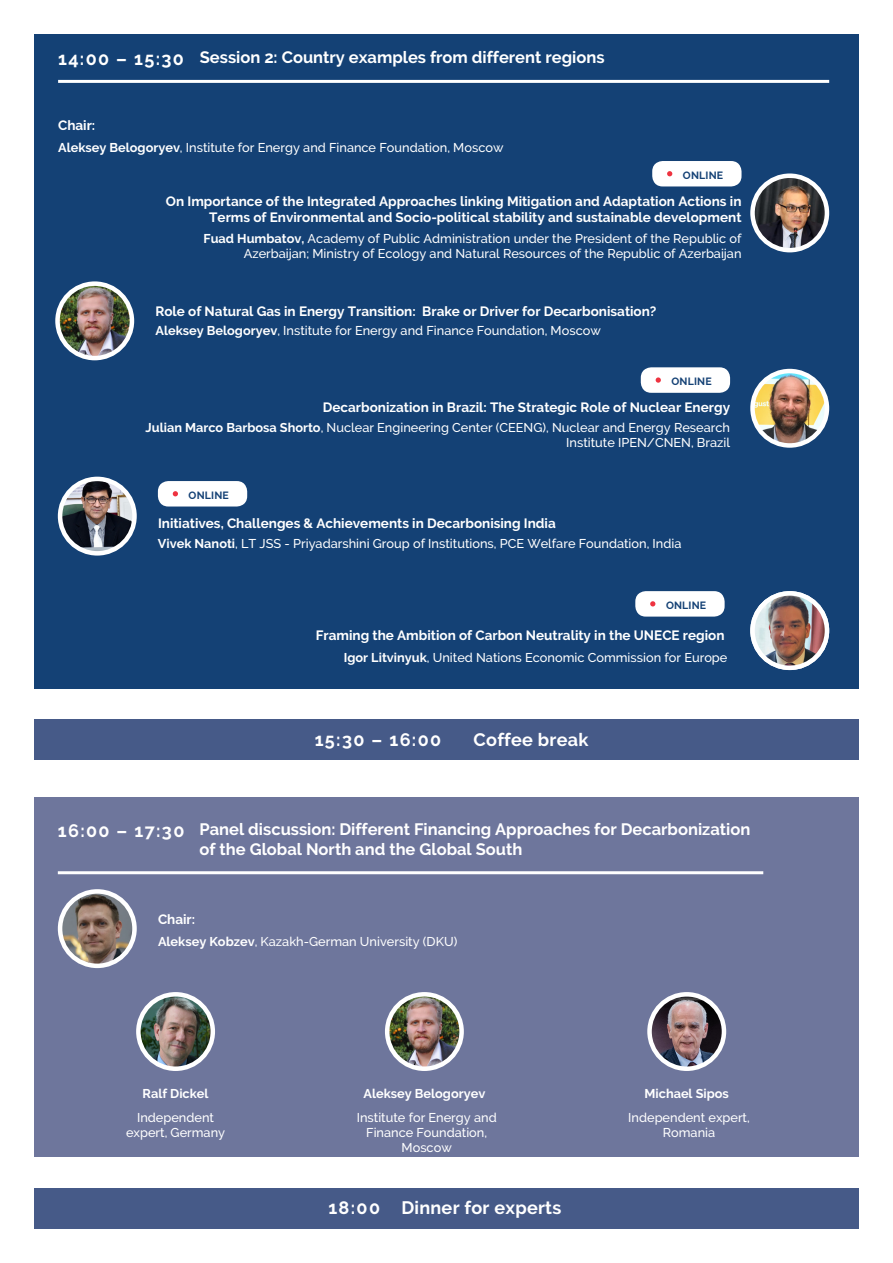
<style>
.page{position:relative;width:893px;height:1263px;background:#fff}
.page>*{position:absolute;margin:0;border:0;box-sizing:border-box;transform-origin:0 0}
.t1{font:700 18px "Raleway";letter-spacing:.015em;color:#fff}
.t2{font:700 16.5px/19.5px "Raleway";color:#fff}
.t3{font:700 13.5px/16.2px "Raleway";color:#fff;text-align:right}
.t4{font:500 12.75px/15px "Raleway";color:#fff;text-align:center}
.t5{font:700 12.75px "Raleway";color:#fff}
.t6{font:700 10.5px "Raleway";letter-spacing:.015em;color:#144175}
.s1{font-weight:700}
</style>
<div class="page">
<div style="left:34px;top:34px;width:825px;height:327px;background:#144175"></div>
<div style="left:34px;top:361px;width:825px;height:328px;background:#144175"></div>
<div style="left:34px;top:719px;width:825px;height:40px;background:#465a88"></div>
<hr style="left:58px;top:80px;width:771px;height:3px;background:#fff">
<img style="left:60px;top:479px;width:74px;height:74px;border-radius:37px">
<div style="left:58px;top:477px;width:79px;height:79px;border:4px solid #fff;border-radius:50%"></div>
<img style="left:58px;top:284px;width:74px;height:74px;border-radius:37px">
<div style="left:55px;top:281px;width:79px;height:79px;border:4px solid #fff;border-radius:50%"></div>
<div style="left:158px;top:481px;width:89px;height:25px;background:#fff;border-radius:10px"></div>
<svg style="left:173px;top:491px;width:5px;height:5px"></svg>
<div style="left:641px;top:367px;width:89px;height:26px;background:#fff;border-radius:10px"></div>
<svg style="left:656px;top:377px;width:5px;height:6px"></svg>
<img style="left:752px;top:371px;width:75px;height:74px;border-radius:37px">
<div style="left:750px;top:369px;width:79px;height:79px;border:4px solid #fff;border-radius:50%"></div>
<img style="left:752px;top:176px;width:75px;height:74px;border-radius:37px">
<div style="left:750px;top:173px;width:79px;height:79px;border:4px solid #fff;border-radius:50%"></div>
<div style="left:34px;top:1188px;width:825px;height:41px;background:#465a88"></div>
<div style="left:652px;top:161px;width:89px;height:25px;background:#fff;border-radius:10px"></div>
<svg style="left:667px;top:171px;width:5px;height:5px"></svg>
<div style="left:34px;top:797px;width:825px;height:360px;background:#6e769c"></div>
<img style="left:60px;top:891px;width:74px;height:75px;border-radius:37px">
<div style="left:58px;top:889px;width:79px;height:79px;border:4px solid #fff;border-radius:50%"></div>
<hr style="left:58px;top:871px;width:705px;height:3px;background:#fff">
<img style="left:138px;top:994px;width:75px;height:75px;border-radius:37px">
<div style="left:136px;top:992px;width:79px;height:79px;border:4px solid #fff;border-radius:50%"></div>
<img style="left:387px;top:994px;width:75px;height:75px;border-radius:37px">
<div style="left:385px;top:992px;width:79px;height:79px;border:4px solid #fff;border-radius:50%"></div>
<img style="left:649px;top:994px;width:75px;height:75px;border-radius:37px">
<div style="left:647px;top:992px;width:79px;height:79px;border:4px solid #fff;border-radius:50%"></div>
<img style="left:753px;top:593px;width:74px;height:75px;border-radius:36px">
<div style="left:750px;top:591px;width:79px;height:79px;border:4px solid #fff;border-radius:50%"></div>
<div style="left:635px;top:591px;width:90px;height:26px;background:#fff;border-radius:10px"></div>
<svg style="left:650px;top:601px;width:5px;height:5px"></svg>
<p class="t1" style="left:58px;top:48px;width:127px">14:00 – 15:30</p>
<p class="t2" style="left:200px;top:48px;width:406px">Session 2: Country examples from different regions</p>
<p class="t3" style="left:58px;top:117px;width:39px">Chair:</p>
<p class="t4" style="left:58px;top:140px;width:447px"><span class="s1">Aleksey Belogoryev</span>, Institute for Energy and Finance Foundation, Moscow</p>
<p class="t6" style="left:683px;top:169px;width:42px">ONLINE</p>
<p class="t3" style="left:166px;top:193px;width:577px">On Importance of the Integrated Approaches linking Mitigation and Adaptation Actions in<br>Terms of Environmental and Socio-political stability and sustainable development</p>
<p class="t4" style="left:203px;top:231px;width:540px;text-align:right"><span class="s1">Fuad Humbatov,</span> Academy of Public Administration under the President of the Republic of<br>Azerbaijan; Ministry of Ecology and Natural Resources of the Republic of Azerbaijan</p>
<p class="t3" style="left:155px;top:304px;width:503px">Role of Natural Gas in Energy Transition: Brake or Driver for Decarbonisation?</p>
<p class="t4" style="left:155px;top:322px;width:447px"><span class="s1">Aleksey Belogoryev</span>, Institute for Energy and Finance Foundation, Moscow</p>
<p class="t6" style="left:671px;top:375px;width:42px">ONLINE</p>
<p class="t3" style="left:323px;top:399px;width:409px">Decarbonization in Brazil: The Strategic Role of Nuclear Energy</p>
<p class="t4" style="left:146px;top:420px;width:586px;text-align:right"><span class="s1">Julian Marco Barbosa Shorto</span>, Nuclear Engineering Center (CEENG), Nuclear and Energy Research<br>Institute IPEN/CNEN, Brazil</p>
<p class="t6" style="left:189px;top:489px;width:42px">ONLINE</p>
<p class="t3" style="left:158px;top:515px;width:399px">Initiatives, Challenges &amp; Achievements in Decarbonising India</p>
<p class="t4" style="left:158px;top:536px;width:525px"><span class="s1">Vivek Nanoti</span>, LT JSS - Priyadarshini Group of Institutions, PCE Welfare Foundation, India</p>
<p class="t6" style="left:666px;top:599px;width:42px">ONLINE</p>
<p class="t3" style="left:316px;top:627px;width:410px">Framing the Ambition of Carbon Neutrality in the UNECE region</p>
<p class="t4" style="left:344px;top:650px;width:385px"><span class="s1">Igor Litvinyuk</span>, United Nations Economic Commission for Europe</p>
<p class="t1" style="left:315px;top:729px;width:128px">15:30 – 16:00</p>
<p class="t1" style="left:474px;top:729px;width:116px">Coffee break</p>
<p class="t1" style="left:58px;top:820px;width:128px">16:00 – 17:30</p>
<p class="t2" style="left:200px;top:820px;width:552px">Panel discussion: Different Financing Approaches for Decarbonization of the Global North and the Global South</p>
<p class="t3" style="left:158px;top:911px;width:39px">Chair:</p>
<p class="t4" style="left:158px;top:934px;width:301px"><span class="s1">Aleksey Kobzev</span>, Kazakh-German University (DKU)</p>
<p class="t5" style="left:143px;top:1086px;width:67px">Ralf Dickel</p>
<p class="t4" style="left:126px;top:1110px;width:101px">Independent expert, Germany</p>
<p class="t5" style="left:363px;top:1086px;width:123px">Aleksey Belogoryev</p>
<p class="t4" style="left:357px;top:1110px;width:141px">Institute for Energy and<br>Finance Foundation,<br>Moscow</p>
<p class="t1" style="left:328px;top:1197px;width:53px">18:00</p>
<p class="t1" style="left:401px;top:1197px;width:162px">Dinner for experts</p>
<p class="t5" style="left:644px;top:1086px;width:86px">Michael Sipos</p>
<p class="t4" style="left:628px;top:1110px;width:123px">Independent expert,<br>Romania</p>
</div>
